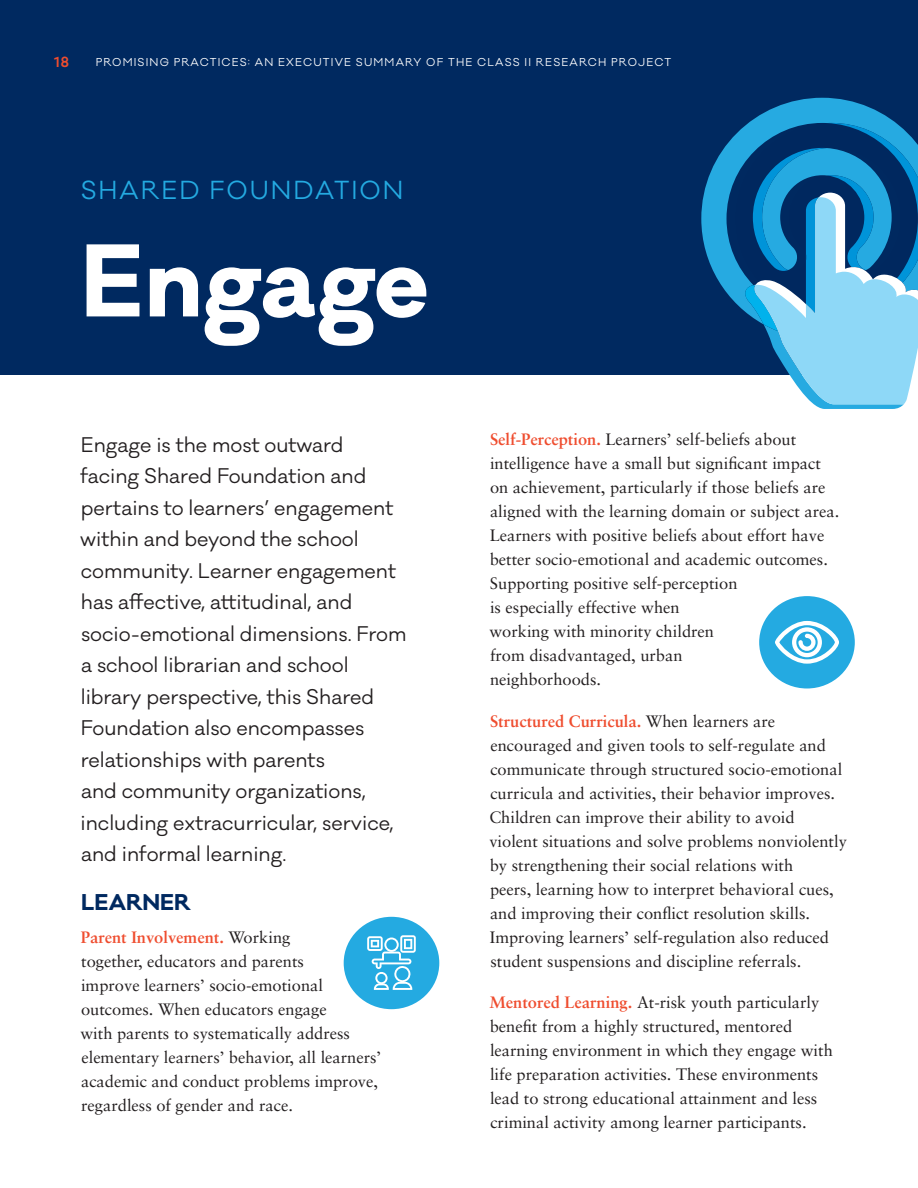
<style>
.page{position:relative;width:918px;height:1188px;background:#fff}
.page>*{position:absolute;margin:0;border:0;box-sizing:border-box;transform-origin:0 0}
.Foundation_Heading{font:700 94.8px "Galano Classic";color:#fff}
.t1{font:24px "Galano Classic";letter-spacing:.085em;color:#24aae1}
.t2{font:700 21px "Galano Classic";color:#002960}
.Section_Intro_Copy{font:19.5px/31.5px "Galano Classic";color:#231f20}
.Body_Copy___lead_in{font:16.5px/24px "Sabon";color:#231f20}
.t3{font:600 13.5px "Galano Classic";color:#ef4d2f}
.t4{font:10.5px "Galano Classic";letter-spacing:.11em;color:#fff}
.s1{font-weight:700;color:#ef4d2f}
</style>
<div class="page">
<div style="left:0;top:0;width:918px;height:375px;background:#002960"></div>
<svg style="left:701px;top:98px;width:195px;height:205px;fill:#26aae1"></svg>
<svg style="left:736px;top:123px;width:182px;height:286px"></svg>
<div style="left:344px;top:917px;width:95px;height:92px;background:#24aae1;border-radius:50%"></div>
<div style="left:759px;top:596px;width:96px;height:92px;background:#24aae1;border-radius:50%"></div>
<svg style="left:775px;top:621px;width:64px;height:43px"></svg>
<svg style="left:367px;top:935px;width:49px;height:55px"></svg>
<p class="t3" style="left:54px;top:53px;width:17px">18</p>
<p class="t4" style="left:96px;top:55px;width:577px">PROMISING PRACTICES: AN EXECUTIVE SUMMARY OF THE CLASS II RESEARCH PROJECT</p>
<h2 class="t1" style="left:81px;top:175px;width:324px">SHARED FOUNDATION</h2>
<p class="Foundation_Heading" style="left:81px;top:217px;width:350px">Engage</p>
<p class="Section_Intro_Copy" style="left:80px;top:429px;width:328px">Engage is the most outward facing Shared Foundation and pertains to learners’ engagement within and beyond the school community. Learner engagement has affective, attitudinal, and socio-emotional dimensions. From a school librarian and school library perspective, this Shared<br>Foundation also encompasses relationships with parents<br>and community organizations, including extracurricular, service, and informal learning.</p>
<h1 class="t2" style="left:81px;top:888px;width:111px">LEARNER</h1>
<p class="Body_Copy___lead_in" style="left:80px;top:925px;width:302px"><span class="s1">Parent Involvement.</span> Working<br>together, educators and parents<br>improve learners’ socio-emotional outcomes. When educators engage<br>with parents to systematically address elementary learners’ behavior, all learners’ academic and conduct problems improve, regardless of gender and race.</p>
<p class="Body_Copy___lead_in" style="left:489px;top:427px;width:351px"><span class="s1">Self-Perception.</span> Learners’ self-beliefs about intelligence have a small but significant impact on achievement, particularly if those beliefs are aligned with the learning domain or subject area.<br>Learners with positive beliefs about effort have better socio-emotional and academic outcomes.<br>Supporting positive self-perception<br>is especially effective when<br>working with minority children<br>from disadvantaged, urban<br>neighborhoods.</p>
<p class="Body_Copy___lead_in" style="left:489px;top:709px;width:359px"><span class="s1">Structured Curricula.</span> When learners are encouraged and given tools to self-regulate and communicate through structured socio-emotional curricula and activities, their behavior improves.<br>Children can improve their ability to avoid violent situations and solve problems nonviolently by strengthening their social relations with<br>peers, learning how to interpret behavioral cues, and improving their conflict resolution skills.<br>Improving learners’ self-regulation also reduced student suspensions and discipline referrals.</p>
<p class="Body_Copy___lead_in" style="left:489px;top:990px;width:345px"><span class="s1">Mentored Learning.</span> At-risk youth particularly benefit from a highly structured, mentored learning environment in which they engage with life preparation activities. These environments lead to strong educational attainment and less criminal activity among learner participants.</p>
</div>
